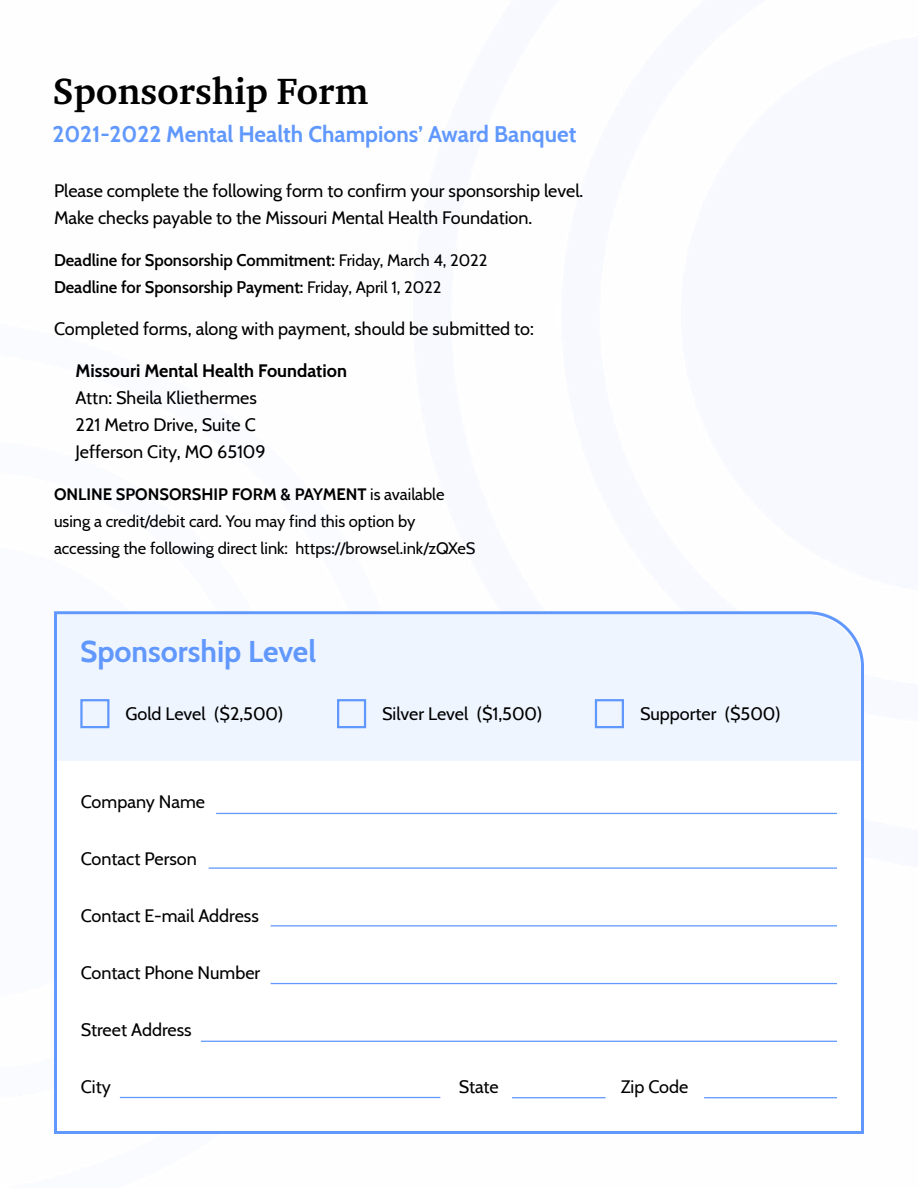
<style>
.page{position:relative;width:918px;height:1188px;background:#fff}
.page>*{position:absolute;margin:0;border:0;box-sizing:border-box;transform-origin:0 0}
.t1{font:700 37.5px "Charter ITC Pro";color:#000}
.t2{font:700 30px "Cabin";color:#6198fd}
.t3{font:700 22.5px "Cabin";color:#6198fd}
.t4{font:18px/27px "Cabin";color:#000}
.t5{font:700 18px "Cabin";color:#000}
.t6{font:16.5px/27px "Cabin";color:#000}
.t7{font:600 16.5px/27px "Cabin";color:#000}
.s1{font-weight:400}
.s2{font-weight:700}
</style>
<div class="page">
<svg style="left:54px;top:611px;width:810px;height:523px"></svg>
<div style="left:57px;top:615px;width:804px;height:146px;background:#eff5ff"></div>
<div style="left:80px;top:699px;width:29px;height:29px;border:2px solid #6198fd"></div>
<div style="left:337px;top:699px;width:29px;height:29px;border:2px solid #6198fd"></div>
<div style="left:595px;top:699px;width:29px;height:29px;border:2px solid #6198fd"></div>
<hr style="left:216px;top:813px;width:621px;height:1px;background:#6198fd">
<hr style="left:209px;top:867px;width:628px;height:2px;background:#6198fd">
<hr style="left:271px;top:925px;width:566px;height:1px;background:#6198fd">
<hr style="left:271px;top:983px;width:566px;height:1px;background:#6198fd">
<hr style="left:201px;top:1041px;width:636px;height:1px;background:#6198fd">
<hr style="left:120px;top:1097px;width:320px;height:1px;background:#6198fd">
<hr style="left:704px;top:1097px;width:133px;height:1px;background:#6198fd">
<hr style="left:512px;top:1097px;width:94px;height:1px;background:#6198fd">
<h1 class="t1" style="left:52px;top:68px;width:317px">Sponsorship Form</h1>
<p class="t3" style="left:52px;top:117px;width:526px">2021-2022 Mental Health Champions’ Award Banquet</p>
<p class="t4" style="left:54px;top:176px;width:531px">Please complete the following form to confirm your sponsorship level.<br>Make checks payable to the Missouri Mental Health Foundation.</p>
<p class="t7" style="left:54px;top:245px;width:435px">Deadline for Sponsorship Commitment: <span class="s1">Friday, March 4, 2022<br></span>Deadline for Sponsorship Payment: <span class="s1">Friday, April 1, 2022</span></p>
<p class="t4" style="left:54px;top:314px;width:481px">Completed forms, along with payment, should be submitted to:</p>
<p class="t5" style="left:76px;top:356px;width:273px">Missouri Mental Health Foundation</p>
<p class="t4" style="left:76px;top:383px;width:192px">Attn: Sheila Kliethermes<br>221 Metro Drive, Suite C<br>Jefferson City, MO 65109</p>
<p class="t6" style="left:54px;top:479px;width:423px"><span class="s2">ONLINE SPONSORSHIP FORM &amp; PAYMENT</span> is available using a credit/debit card. You may find this option by accessing the following direct link: https://browsel.ink/zQXeS</p>
<h2 class="t2" style="left:80px;top:628px;width:238px">Sponsorship Level</h2>
<p class="t4" style="left:126px;top:699px;width:159px">Gold Level ($2,500)</p>
<p class="t4" style="left:81px;top:787px;width:126px">Company Name</p>
<p class="t4" style="left:81px;top:844px;width:118px">Contact Person</p>
<p class="t4" style="left:81px;top:901px;width:180px">Contact E-mail Address</p>
<p class="t4" style="left:81px;top:958px;width:181px">Contact Phone Number</p>
<p class="t4" style="left:81px;top:1015px;width:112px">Street Address</p>
<p class="t4" style="left:382px;top:699px;width:162px">Silver Level ($1,500)</p>
<p class="t4" style="left:640px;top:699px;width:142px">Supporter ($500)</p>
<p class="t4" style="left:81px;top:1072px;width:32px">City</p>
<p class="t4" style="left:459px;top:1072px;width:41px">State</p>
<p class="t4" style="left:621px;top:1072px;width:69px">Zip Code</p>
</div>
